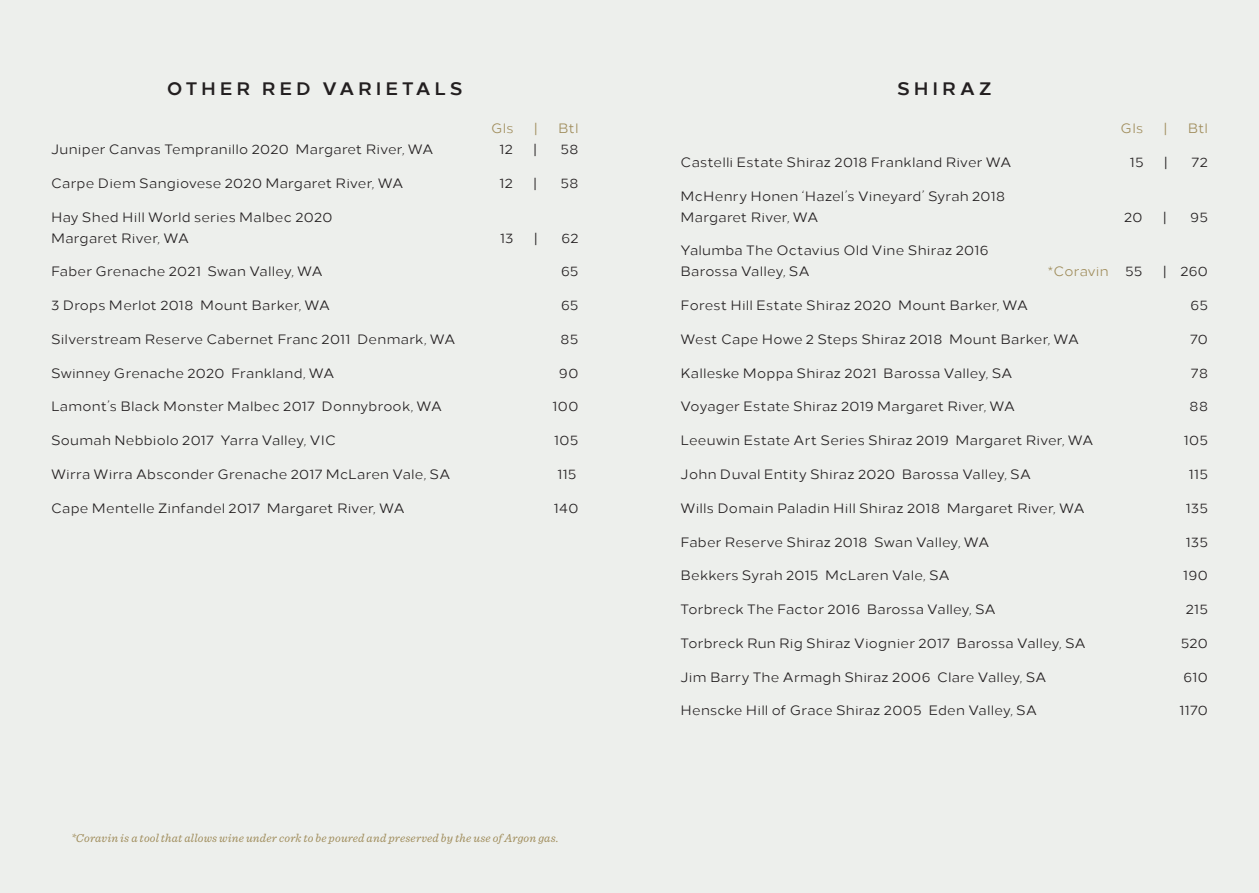
<style>
.page{position:relative;width:1259px;height:893px;background:#edefec}
.page>*{position:absolute;margin:0;border:0;box-sizing:border-box;transform-origin:0 0}
.Menu_Heading{font:700 18px "Loew";letter-spacing:.22em;color:#231f20}
.Food{font:13.5px/21px "Loew";letter-spacing:.02em;color:#231f20}
.Food-2{font:13.5px "Loew";letter-spacing:.02em;color:#a08d5c}
.Food-3{font:italic 12px "Sentinel";letter-spacing:.015em;color:#a08d5c}
</style>
<div class="page">
<p class="Menu_Heading" style="left:167px;top:74px;width:297px">OTHER RED VARIETALS</p>
<p class="Food-2" style="left:491px;top:118px;width:24px">Gls</p>
<p class="Food-2" style="left:534px;top:118px;width:6px">|</p>
<p class="Food-2" style="left:558px;top:118px;width:22px">Btl</p>
<p class="Food" style="left:51px;top:138px;width:384px">Juniper Canvas Tempranillo 2020 Margaret River, WA</p>
<p class="Food" style="left:499px;top:138px;width:15px">12</p>
<p class="Food" style="left:533px;top:138px;width:6px">|</p>
<p class="Food" style="left:561px;top:138px;width:19px">58</p>
<p class="Food" style="left:51px;top:171px;width:354px">Carpe Diem Sangiovese 2020 Margaret River, WA</p>
<p class="Food" style="left:499px;top:171px;width:15px">12</p>
<p class="Food" style="left:533px;top:171px;width:6px">|</p>
<p class="Food" style="left:561px;top:171px;width:19px">58</p>
<p class="Food" style="left:51px;top:205px;width:283px">Hay Shed Hill World series Malbec 2020<br>Margaret River, WA</p>
<p class="Food" style="left:500px;top:226px;width:15px">13</p>
<p class="Food" style="left:534px;top:226px;width:6px">|</p>
<p class="Food" style="left:561px;top:226px;width:18px">62</p>
<p class="Food" style="left:51px;top:260px;width:273px">Faber Grenache 2021 Swan Valley, WA</p>
<p class="Food" style="left:561px;top:260px;width:19px">65</p>
<p class="Food" style="left:51px;top:294px;width:280px">3 Drops Merlot 2018 Mount Barker, WA</p>
<p class="Food" style="left:561px;top:294px;width:19px">65</p>
<p class="Food" style="left:51px;top:327px;width:406px">Silverstream Reserve Cabernet Franc 2011 Denmark, WA</p>
<p class="Food" style="left:560px;top:327px;width:19px">85</p>
<p class="Food" style="left:51px;top:361px;width:285px">Swinney Grenache 2020 Frankland, WA</p>
<p class="Food" style="left:559px;top:361px;width:21px">90</p>
<p class="Food" style="left:51px;top:395px;width:392px">Lamont’s Black Monster Malbec 2017 Donnybrook, WA</p>
<p class="Food" style="left:552px;top:395px;width:28px">100</p>
<p class="Food" style="left:51px;top:429px;width:286px">Soumah Nebbiolo 2017 Yarra Valley, VIC</p>
<p class="Food" style="left:554px;top:429px;width:26px">105</p>
<p class="Food" style="left:51px;top:462px;width:401px">Wirra Wirra Absconder Grenache 2017 McLaren Vale, SA</p>
<p class="Food" style="left:557px;top:462px;width:20px">115</p>
<p class="Food" style="left:51px;top:496px;width:355px">Cape Mentelle Zinfandel 2017 Margaret River, WA</p>
<p class="Food" style="left:554px;top:496px;width:26px">140</p>
<p class="Food-3" style="left:71px;top:829px;width:489px">*Coravin is a tool that allows wine under cork to be poured and preserved by the use of Argon gas.</p>
<p class="Menu_Heading" style="left:897px;top:74px;width:96px">SHIRAZ</p>
<p class="Food-2" style="left:1120px;top:118px;width:24px">Gls</p>
<p class="Food-2" style="left:1163px;top:118px;width:6px">|</p>
<p class="Food-2" style="left:1187px;top:118px;width:22px">Btl</p>
<p class="Food" style="left:680px;top:150px;width:332px">Castelli Estate Shiraz 2018 Frankland River WA</p>
<p class="Food" style="left:1130px;top:150px;width:15px">15</p>
<p class="Food" style="left:1164px;top:150px;width:6px">|</p>
<p class="Food" style="left:1191px;top:150px;width:18px">72</p>
<p class="Food" style="left:680px;top:184px;width:326px">McHenry Honen ‘Hazel’s Vineyard’ Syrah 2018<br>Margaret River, WA</p>
<p class="Food" style="left:1124px;top:205px;width:20px">20</p>
<p class="Food" style="left:1162px;top:205px;width:6px">|</p>
<p class="Food" style="left:1190px;top:205px;width:19px">95</p>
<p class="Food" style="left:680px;top:239px;width:309px">Yalumba The Octavius Old Vine Shiraz 2016<br>Barossa Valley, SA</p>
<p class="Food-2" style="left:1048px;top:261px;width:62px">*Coravin</p>
<p class="Food" style="left:1125px;top:260px;width:18px">55</p>
<p class="Food" style="left:1162px;top:260px;width:47px">| 260</p>
<p class="Food" style="left:680px;top:294px;width:349px">Forest Hill Estate Shiraz 2020 Mount Barker, WA</p>
<p class="Food" style="left:1190px;top:294px;width:19px">65</p>
<p class="Food" style="left:680px;top:327px;width:400px">West Cape Howe 2 Steps Shiraz 2018 Mount Barker, WA</p>
<p class="Food" style="left:1190px;top:327px;width:19px">70</p>
<p class="Food" style="left:680px;top:361px;width:333px">Kalleske Moppa Shiraz 2021 Barossa Valley, SA</p>
<p class="Food" style="left:1191px;top:361px;width:18px">78</p>
<p class="Food" style="left:680px;top:395px;width:336px">Voyager Estate Shiraz 2019 Margaret River, WA</p>
<p class="Food" style="left:1189px;top:395px;width:20px">88</p>
<p class="Food" style="left:680px;top:429px;width:414px">Leeuwin Estate Art Series Shiraz 2019 Margaret River, WA</p>
<p class="Food" style="left:1183px;top:429px;width:26px">105</p>
<p class="Food" style="left:680px;top:462px;width:352px">John Duval Entity Shiraz 2020 Barossa Valley, SA</p>
<p class="Food" style="left:1189px;top:462px;width:20px">115</p>
<p class="Food" style="left:680px;top:496px;width:405px">Wills Domain Paladin Hill Shiraz 2018 Margaret River, WA</p>
<p class="Food" style="left:1185px;top:496px;width:24px">135</p>
<p class="Food" style="left:680px;top:530px;width:310px">Faber Reserve Shiraz 2018 Swan Valley, WA</p>
<p class="Food" style="left:1185px;top:530px;width:24px">135</p>
<p class="Food" style="left:680px;top:564px;width:271px">Bekkers Syrah 2015 McLaren Vale, SA</p>
<p class="Food" style="left:1183px;top:564px;width:26px">190</p>
<p class="Food" style="left:680px;top:597px;width:317px">Torbreck The Factor 2016 Barossa Valley, SA</p>
<p class="Food" style="left:1185px;top:597px;width:24px">215</p>
<p class="Food" style="left:680px;top:631px;width:407px">Torbreck Run Rig Shiraz Viognier 2017 Barossa Valley, SA</p>
<p class="Food" style="left:1181px;top:631px;width:28px">520</p>
<p class="Food" style="left:680px;top:665px;width:367px">Jim Barry The Armagh Shiraz 2006 Clare Valley, SA</p>
<p class="Food" style="left:1183px;top:665px;width:26px">610</p>
<p class="Food" style="left:680px;top:699px;width:358px">Henscke Hill of Grace Shiraz 2005 Eden Valley, SA</p>
<p class="Food" style="left:1179px;top:699px;width:30px">1170</p>
</div>
